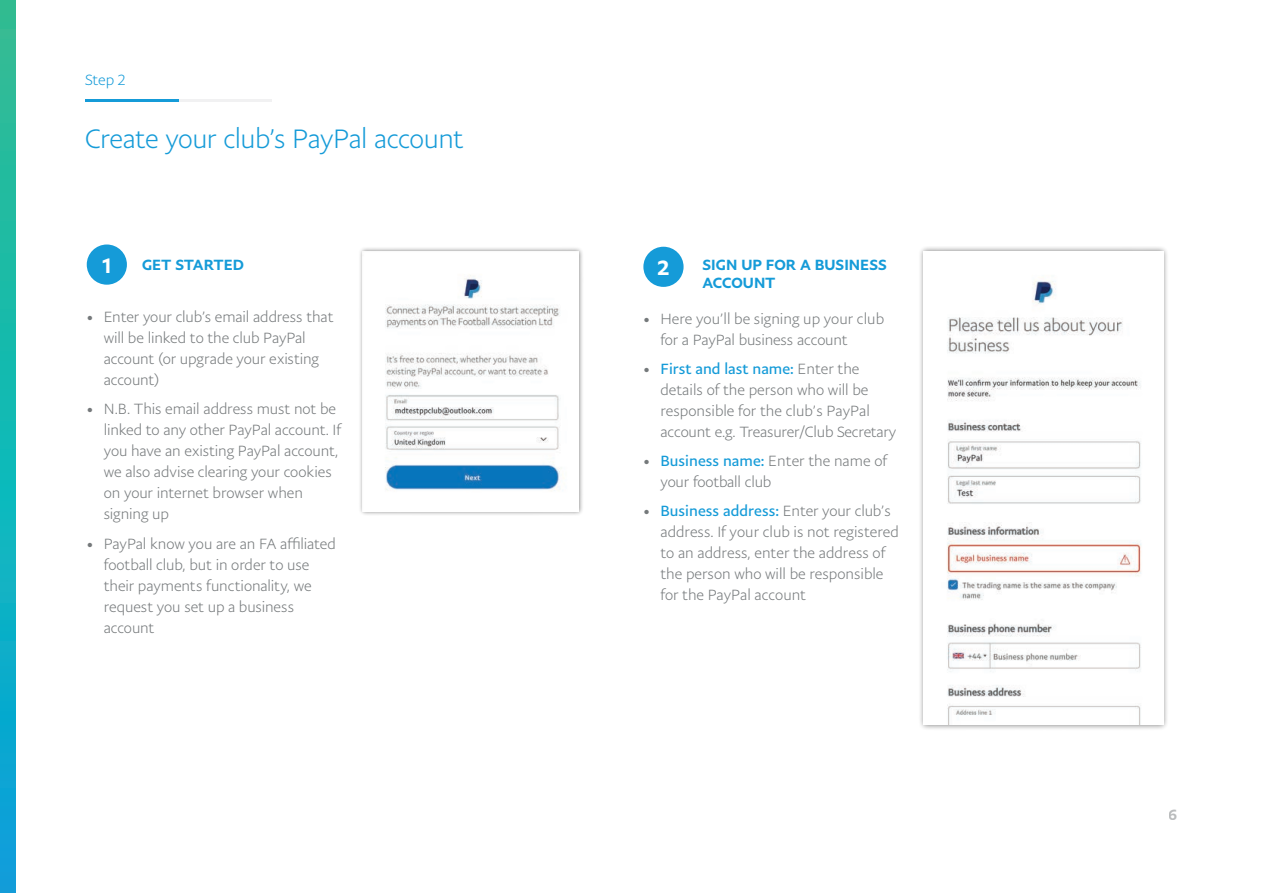
<style>
.page{position:relative;width:1263px;height:893px;background:#fff}
.page>*{position:absolute;margin:0;border:0;box-sizing:border-box;transform-origin:0 0}
.t1{font:300 27px "Pay Pal Sans Big";letter-spacing:-.025em;color:#159bd8}
.t2{font:500 21px "Pay Pal Sans Big";color:#fff}
.t3{font:300 15px/21px "Pay Pal Sans Big";letter-spacing:-.005em;color:#75797b}
.t4{font:500 15px/18px "Pay Pal Sans Big";color:#159bd8}
.t5{font:300 15px "Pay Pal Sans Big";color:#159bd8}
.t6{font:500 15px "Pay Pal Sans Big";color:#75797b}
.s1{font-weight:400;color:#159bd8}
</style>
<div class="page">
<div style="left:87px;top:244px;width:40px;height:41px;background:#159bd8;border-radius:50%"></div>
<div style="left:643px;top:247px;width:40px;height:40px;background:#159bd8;border-radius:50%"></div>
<div style="left:358px;top:246px;width:226px;height:270px;background:#000;opacity:.5"></div>
<img style="left:363px;top:252px;width:216px;height:259px">
<div style="left:918px;top:246px;width:251px;height:484px;background:#000;opacity:.5"></div>
<img style="left:924px;top:252px;width:239px;height:473px">
<hr style="left:85px;top:99px;width:186px;height:3px;background:#75797b">
<hr style="left:85px;top:99px;width:93px;height:3px;background:#159bd8">
<svg style="left:0;top:0;width:15px;height:893px;background:#16b3b6"></svg>
<p class="t5" style="left:85px;top:71px;width:42px">Step 2</p>
<h1 class="t1" style="left:85px;top:122px;width:380px">Create your club’s PayPal account</h1>
<h2 class="t2" style="left:102px;top:252px;width:10px">1</h2>
<h2 class="t2" style="left:658px;top:254px;width:13px">2</h2>
<p class="t4" style="left:142px;top:255px;width:103px">GET STARTED</p>
<p class="t4" style="left:702px;top:255px;width:186px">SIGN UP FOR A BUSINESS<br>ACCOUNT</p>
<p class="t3" style="left:104px;top:306px;width:231px;text-indent:-17px">• Enter your club’s email address that will be linked to the club PayPal account (or upgrade your existing account)</p>
<p class="t3" style="left:104px;top:398px;width:239px;text-indent:-17px">• N.B. This email address must not be linked to any other PayPal account. If you have an existing PayPal account, we also advise clearing your cookies on your internet browser when signing up</p>
<p class="t3" style="left:104px;top:533px;width:234px;text-indent:-17px">• PayPal know you are an FA affiliated football club, but in order to use their payments functionality, we request you set up a business account</p>
<p class="t3" style="left:660px;top:308px;width:225px;text-indent:-17px">• Here you’ll be signing up your club for a PayPal business account</p>
<p class="t3" style="left:660px;top:358px;width:237px;text-indent:-17px">• <span class="s1">First and last name:</span> Enter the details of the person who will be responsible for the club’s PayPal account e.g. Treasurer/Club Secretary</p>
<p class="t3" style="left:660px;top:450px;width:228px;text-indent:-17px">• <span class="s1">Business name:</span> Enter the name of your football club</p>
<p class="t3" style="left:660px;top:500px;width:240px;text-indent:-17px">• <span class="s1">Business address:</span> Enter your club’s address. If your club is not registered to an address, enter the address of the person who will be responsible for the PayPal account</p>
<p class="t6" style="left:1169px;top:805px;width:11px">6</p>
</div>
